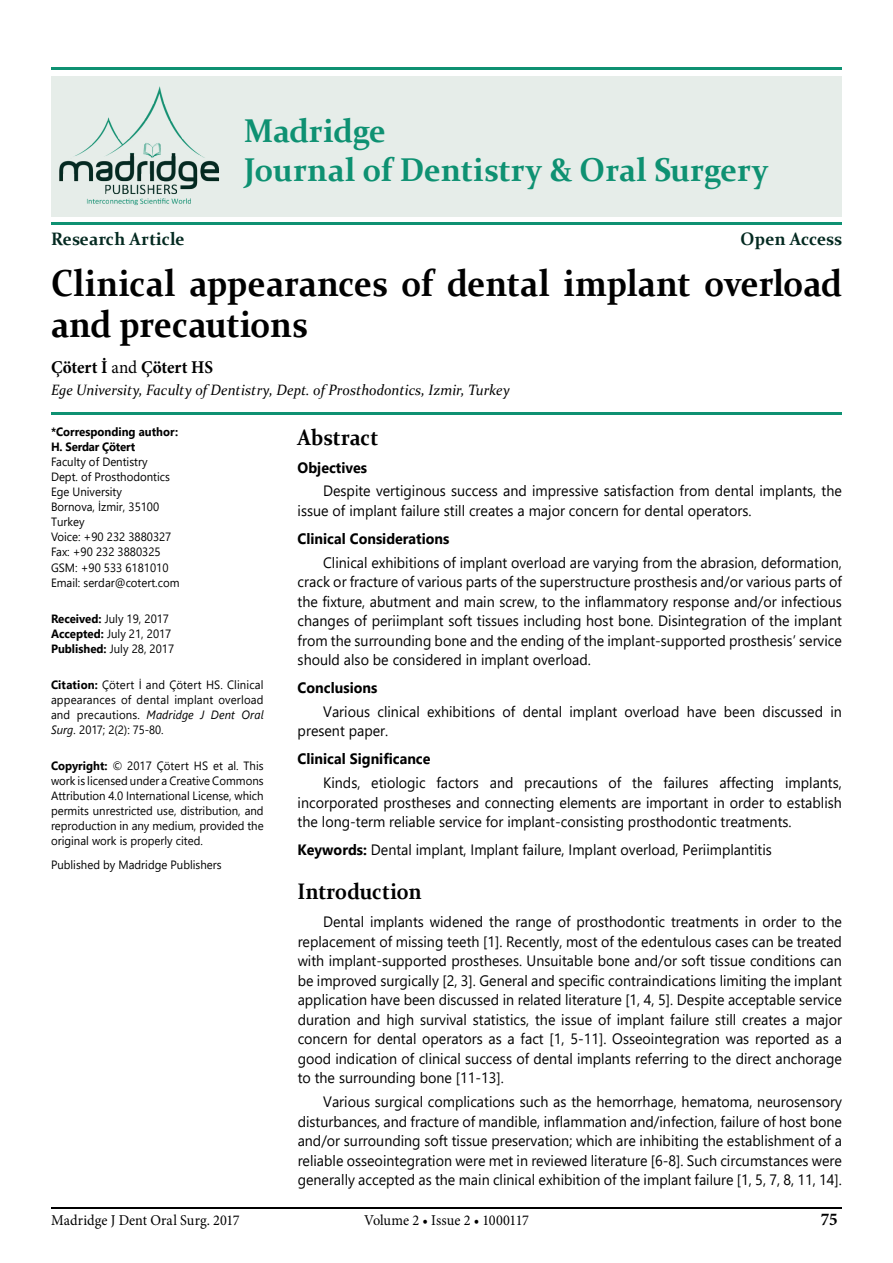
<style>
.page{position:relative;width:893px;height:1263px;background:#fff}
.page>*{position:absolute;margin:0;border:0;box-sizing:border-box;transform-origin:0 0}
.t1{font:700 37.5px/40.5px "Constantia";letter-spacing:-.005em;color:#000;scale:.9 1}
.t2{font:700 33px/39px "Constantia";letter-spacing:.005em;color:#0e9172;scale:.95 1}
.t3{font:700 22.5px "Constantia";color:#000;scale:.9 1}
.t4{font:700 18px "Constantia";color:#032920;scale:.95 1}
.t5{font:700 18px "Minion Pro";letter-spacing:-.01em;color:#000;scale:.95 1}
.t6{font:15px/19.5px "Segoe UI";color:#000;text-align:justify;scale:.95 1}
.t7{font:italic 15px "Constantia";letter-spacing:.005em;color:#000;scale:.95 1}
.t8{font:700 15px "Segoe UI";color:#000;scale:.95 1}
.t9{font:15px "Minion Pro";color:#000;scale:.95 1}
.t10{font:12px/15px "Segoe UI";color:#000;scale:.95 1}
.t11{font:700 12px/15px "Segoe UI";color:#000;scale:.95 1}
.s1{font-weight:400}
.s2{font-weight:700}
.s3{font-style:italic}
</style>
<div class="page">
<hr style="left:51px;top:1208px;width:791px;height:1px;background:#000">
<div style="left:51px;top:76px;width:791px;height:140px;background:#e6ede9"></div>
<hr style="left:51px;top:223px;width:791px;height:2px;background:#0e9172">
<hr style="left:51px;top:413px;width:791px;height:2px;background:#0e9172">
<hr style="left:51px;top:68px;width:791px;height:2px;background:#0e9172">
<img style="left:59px;top:86px;width:160px;height:120px">
<h2 class="t2" style="left:244px;top:109px;width:553px">Madridge<br>Journal of Dentistry &amp; Oral Surgery</h2>
<p class="t4" style="left:51px;top:226px;width:142px">Research Article</p>
<p class="t4" style="left:741px;top:226px;width:108px">Open Access</p>
<h1 class="t1" style="left:51px;top:261px;width:880px">Clinical appearances of dental implant overload and precautions</h1>
<p class="t5" style="left:51px;top:354px;width:172px">Çötert İ <span class="s1">and</span> Çötert HS</p>
<p class="t7" style="left:51px;top:380px;width:485px">Ege University, Faculty of Dentistry, Dept. of Prosthodontics, Izmir, Turkey</p>
<p class="t11" style="left:51px;top:424px;width:135px">*Corresponding author:<br>H. Serdar Çötert</p>
<p class="t10" style="left:51px;top:454px;width:137px">Faculty of Dentistry<br>Dept. of Prosthodontics<br>Ege University<br>Bornova, İzmir, 35100<br>Turkey<br>Voice: +90 232 3880327<br>Fax: +90 232 3880325<br>GSM: +90 533 6181010<br>Email: serdar@cotert.com</p>
<p class="t10" style="left:51px;top:610px;width:131px"><span class="s2">Received:</span> July 19, 2017<br><span class="s2">Accepted:</span> July 21, 2017<br><span class="s2">Published:</span> July 28, 2017</p>
<p class="t10" style="left:51px;top:676px;width:225px;text-align:justify"><span class="s2">Citation:</span> Çötert İ and Çötert HS. Clinical appearances of dental implant overload and precautions. <span class="s3">Madridge J Dent Oral Surg.</span> 2017; 2(2): 75-80.</p>
<p class="t10" style="left:51px;top:757px;width:225px;text-align:justify"><span class="s2">Copyright:</span> © 2017 Çötert HS et al. This work is licensed under a Creative Commons Attribution 4.0 International License, which permits unrestricted use, distribution, and reproduction in any medium, provided the original work is properly cited.</p>
<p class="t10" style="left:51px;top:856px;width:181px">Published by Madridge Publishers</p>
<h3 class="t3" style="left:298px;top:421px;width:91px">Abstract</h3>
<p class="t8" style="left:298px;top:453px;width:75px">Objectives</p>
<p class="t6" style="left:298px;top:480px;width:574px;text-indent:26px">Despite vertiginous success and impressive satisfaction from dental implants, the issue of implant failure still creates a major concern for dental operators.</p>
<p class="t8" style="left:298px;top:524px;width:161px">Clinical Considerations</p>
<p class="t6" style="left:298px;top:551px;width:574px;text-indent:26px">Clinical exhibitions of implant overload are varying from the abrasion, deformation, crack or fracture of various parts of the superstructure prosthesis and/or various parts of the fixture, abutment and main screw, to the inflammatory response and/or infectious changes of periimplant soft tissues including host bone. Disintegration of the implant from the surrounding bone and the ending of the implant-supported prosthesis’ service should also be considered in implant overload.</p>
<p class="t8" style="left:298px;top:674px;width:85px">Conclusions</p>
<p class="t6" style="left:298px;top:700px;width:574px;text-indent:26px">Various clinical exhibitions of dental implant overload have been discussed in present paper.</p>
<p class="t8" style="left:298px;top:745px;width:141px">Clinical Significance</p>
<p class="t6" style="left:298px;top:772px;width:574px;text-indent:26px">Kinds, etiologic factors and precautions of the failures affecting implants, incorporated prostheses and connecting elements are important in order to establish the long-term reliable service for implant-consisting prosthodontic treatments.</p>
<p class="t6" style="left:298px;top:839px;width:501px"><span class="s2">Keywords:</span> Dental implant, Implant failure, Implant overload, Periimplantitis</p>
<h3 class="t3" style="left:298px;top:876px;width:139px">Introduction</h3>
<p class="t6" style="left:298px;top:911px;width:574px;text-indent:26px">Dental implants widened the range of prosthodontic treatments in order to the replacement of missing teeth [1]. Recently, most of the edentulous cases can be treated with implant-supported prostheses. Unsuitable bone and/or soft tissue conditions can be improved surgically [2, 3]. General and specific contraindications limiting the implant application have been discussed in related literature [1, 4, 5]. Despite acceptable service duration and high survival statistics, the issue of implant failure still creates a major concern for dental operators as a fact [1, 5-11]. Osseointegration was reported as a good indication of clinical success of dental implants referring to the direct anchorage to the surrounding bone [11-13].</p>
<p class="t6" style="left:298px;top:1090px;width:574px;text-indent:26px">Various surgical complications such as the hemorrhage, hematoma, neurosensory disturbances, and fracture of mandible, inflammation and/infection, failure of host bone and/or surrounding soft tissue preservation; which are inhibiting the establishment of a reliable osseointegration were met in reviewed literature [6-8]. Such circumstances were generally accepted as the main clinical exhibition of the implant failure [1, 5, 7, 8, 11, 14].</p>
<p class="t9" style="left:51px;top:1210px;width:200px">Madridge J Dent Oral Surg. 2017</p>
<p class="t9" style="left:364px;top:1210px;width:175px">Volume 2 • Issue 2 • 1000117</p>
<p class="t5" style="left:821px;top:1206px;width:19px">75</p>
</div>
